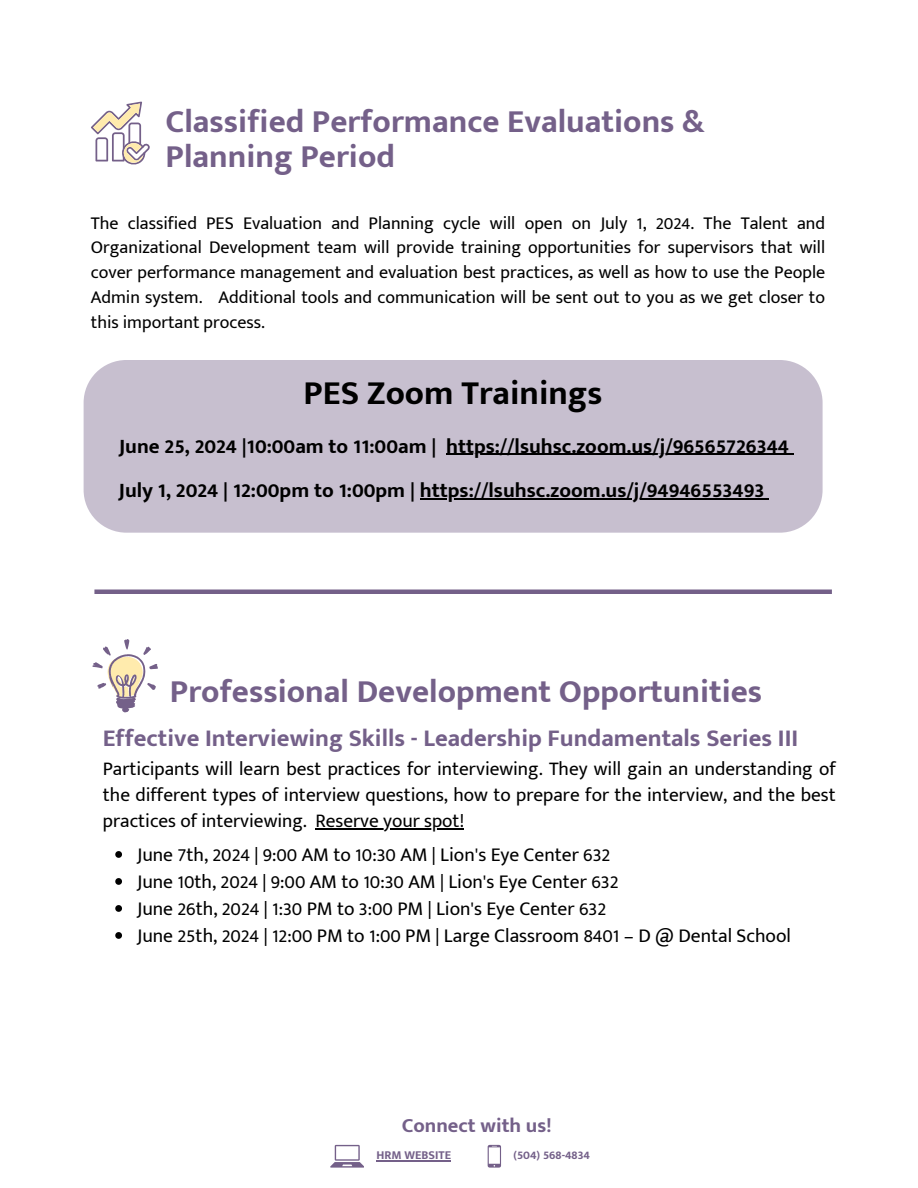
<style>
.page{position:relative;width:918px;height:1188px;background:#fff}
.page>*{position:absolute;margin:0;border:0;box-sizing:border-box;transform-origin:0 0}
.t1{font:700 34.5px "Mukta Mahee";color:#000}
.t2{font:700 33px/34.8px "Mukta Mahee";color:#746089}
.t3{font:700 24.6px "Mukta Mahee";color:#746089}
.t4{font:700 21px "Mukta Mahee";color:#000}
.t5{font:700 20.55px "Mukta Mahee";color:#746089}
.t6{font:19.5px "Mukta Mahee";color:#000}
.t7{font:19.2px/25.8px "Mukta Mahee";color:#000;text-align:justify}
.t8{font:18px/24.8px "Mukta Mahee";color:#000;text-align:justify}
.t9{font:700 12.3px "Mukta Mahee";color:#746089}
</style>
<div class="page">
<svg style="left:330px;top:1145px;width:34px;height:22px"></svg>
<svg style="left:488px;top:1145px;width:13px;height:22px"></svg>
<svg style="left:92px;top:639px;width:66px;height:73px"></svg>
<hr style="left:94px;top:590px;width:738px;height:4px;background:#746089">
<hr style="left:376px;top:1160px;width:75px;height:1px;background:#746089">
<hr style="left:315px;top:828px;width:149px;height:1px;background:#000">
<svg style="left:115px;top:851px;width:7px;height:7px"></svg>
<svg style="left:115px;top:878px;width:7px;height:7px"></svg>
<svg style="left:115px;top:905px;width:7px;height:7px"></svg>
<svg style="left:115px;top:932px;width:7px;height:7px"></svg>
<svg style="left:91px;top:102px;width:58px;height:63px"></svg>
<div style="left:84px;top:360px;width:739px;height:173px;background:#c7bfcf"></div>
<hr style="left:446px;top:454px;width:343px;height:1px;background:#000">
<hr style="left:420px;top:498px;width:344px;height:1px;background:#000">
<p class="t2" style="left:166px;top:103px;width:541px">Classified Performance Evaluations &amp;<br>Planning Period</p>
<p class="t8" style="left:91px;top:210px;width:736px">The classified PES Evaluation and Planning cycle will open on July 1, 2024. The Talent and Organizational Development team will provide training opportunities for supervisors that will cover performance management and evaluation best practices, as well as how to use the People Admin system. Additional tools and communication will be sent out to you as we get closer to this important process.</p>
<h6 class="t1" style="left:304px;top:372px;width:300px">PES Zoom Trainings</h6>
<p class="t4" style="left:119px;top:433px;width:319px">June 25, 2024 |10:00am to 11:00am |</p>
<p class="t4" style="left:446px;top:433px;width:344px">https://lsuhsc.zoom.us/j/96565726344</p>
<p class="t4" style="left:119px;top:477px;width:647px">July 1, 2024 | 12:00pm to 1:00pm | https://lsuhsc.zoom.us/j/94946553493</p>
<h1 class="t2" style="left:170px;top:674px;width:594px">Professional Development Opportunities</h1>
<h3 class="t3" style="left:103px;top:724px;width:697px">Effective Interviewing Skills - Leadership Fundamentals Series III</h3>
<h3 class="t7" style="left:103px;top:756px;width:734px">Participants will learn best practices for interviewing. They will gain an understanding of the different types of interview questions, how to prepare for the interview, and the best practices of interviewing. Reserve your spot!</h3>
<h1 class="t6" style="left:137px;top:843px;width:475px">June 7th, 2024 | 9:00 AM to 10:30 AM | Lion's Eye Center 632</h1>
<h2 class="t6" style="left:137px;top:870px;width:483px">June 10th, 2024 | 9:00 AM to 10:30 AM | Lion's Eye Center 632</h2>
<h4 class="t6" style="left:137px;top:897px;width:470px">June 26th, 2024 | 1:30 PM to 3:00 PM | Lion's Eye Center 632</h4>
<p class="t6" style="left:137px;top:924px;width:655px">June 25th, 2024 | 12:00 PM to 1:00 PM | Large Classroom 8401 – D @ Dental School</p>
<p class="t5" style="left:402px;top:1113px;width:151px">Connect with us!</p>
<h1 class="t9" style="left:376px;top:1148px;width:76px">HRM WEBSITE</h1>
<h5 class="t9" style="left:513px;top:1148px;width:78px">(504) 568-4834</h5>
</div>
